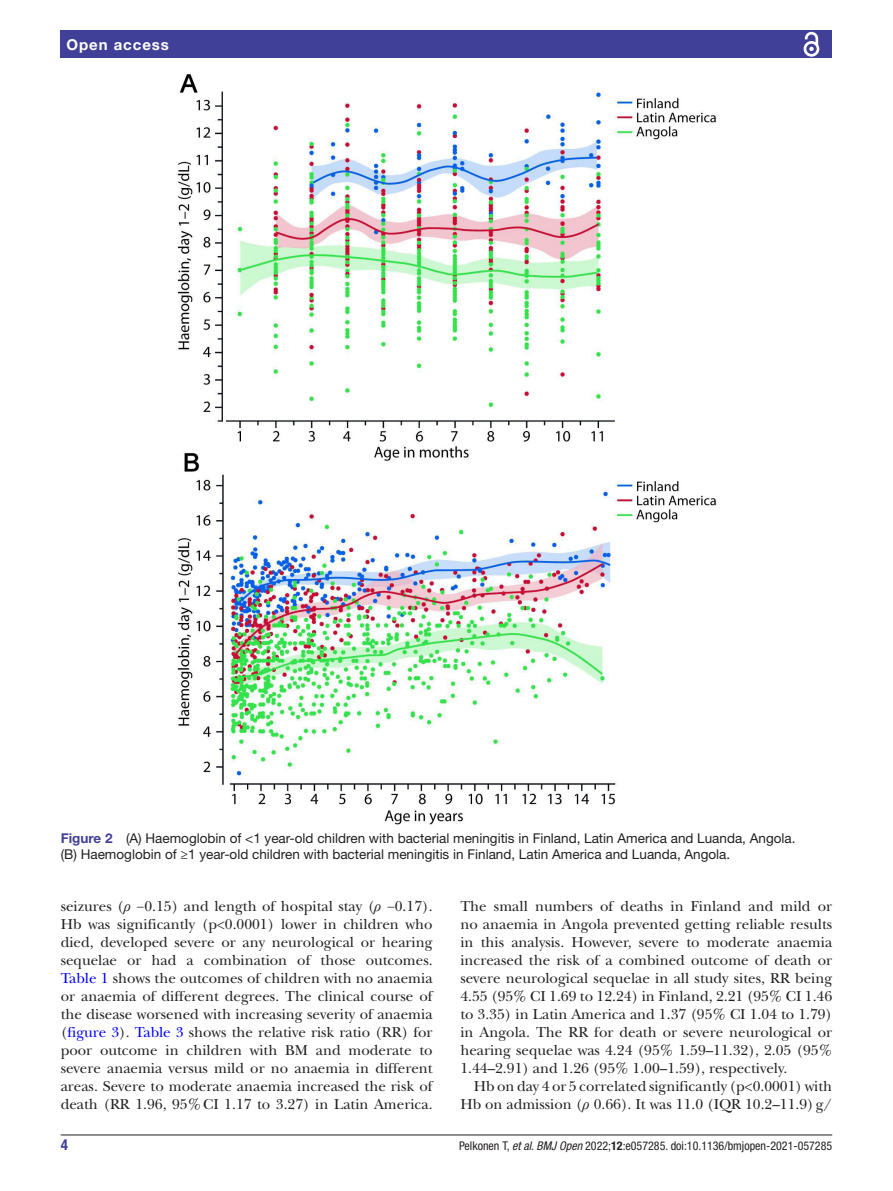
<style>
.page{position:relative;width:893px;height:1191px;background:#fff}
.page>*{position:absolute;margin:0;border:0;box-sizing:border-box;transform-origin:0 0}
.t1{font:15px/18px "New Baskerville";color:#231f20;text-align:justify}
.t2{font:700 15px "Helvetica Neue LT Std";letter-spacing:.065em;color:#fff}
.t3{font:700 condensed 15px "Helvetica Neue LT Std";color:#414099}
.t4{font:13.5px/16.2px "Helvetica Neue LT Std";color:#231f20}
.t5{font:condensed 12px "Helvetica Neue LT Std";color:#231f20}
.s1{font-weight:700;color:#414099}
.s2{font-family:"Times New Roman";font-style:italic}
.s3{color:#00f}
.s4{font-style:italic}
.s5{font-weight:700}
</style>
<div class="page">
<hr style="left:61px;top:1134px;width:771px;height:1px;background:#231f20">
<div style="left:61px;top:31px;width:771px;height:27px;background:#414099"></div>
<svg style="left:803px;top:31px;width:17px;height:26px"></svg>
<img style="left:177px;top:74px;width:539px;height:751px">
<p class="t2" style="left:66px;top:35px;width:104px">Open access</p>
<p class="t4" style="left:61px;top:829px;width:736px"><span class="s1">Figure 2</span> (A) Haemoglobin of &lt;1 year-old children with bacterial meningitis in Finland, Latin America and Luanda, Angola. (B) Haemoglobin of ≥1 year-old children with bacterial meningitis in Finland, Latin America and Luanda, Angola.</p>
<p class="t1" style="left:61px;top:897px;width:373px">seizures (<span class="s2">ρ</span> −0.15) and length of hospital stay (<span class="s2">ρ</span> −0.17).<br>Hb was significantly (p&lt;0.0001) lower in children who died, developed severe or any neurological or hearing sequelae or had a combination of those outcomes.<br><span class="s3">Table 1</span> shows the outcomes of children with no anaemia or anaemia of different degrees. The clinical course of the disease worsened with increasing severity of anaemia (<span class="s3">figure 3</span>). <span class="s3">Table 3</span> shows the relative risk ratio (RR) for poor outcome in children with BM and moderate to severe anaemia versus mild or no anaemia in different areas. Severe to moderate anaemia increased the risk of death (RR 1.96, 95%CI 1.17 to 3.27) in Latin America.</p>
<p class="t1" style="left:460px;top:897px;width:373px">The small numbers of deaths in Finland and mild or no anaemia in Angola prevented getting reliable results in this analysis. However, severe to moderate anaemia increased the risk of a combined outcome of death or severe neurological sequelae in all study sites, RR being 4.55 (95% CI 1.69 to 12.24) in Finland, 2.21 (95% CI 1.46 to 3.35) in Latin America and 1.37 (95% CI 1.04 to 1.79) in Angola. The RR for death or severe neurological or hearing sequelae was 4.24 (95% 1.59–11.32), 2.05 (95% 1.44–2.91) and 1.26 (95% 1.00–1.59), respectively.</p>
<p class="t1" style="left:460px;top:1077px;width:373px;text-align:right">Hb on day 4 or 5 correlated significantly (p&lt;0.0001) with<br>Hb on admission (<span class="s2">ρ</span> 0.66). It was 11.0 (IQR 10.2–11.9)g/</p>
<p class="t3" style="left:61px;top:1135px;width:9px">4</p>
<p class="t5" style="left:459px;top:1138px;width:375px">Pelkonen T, <span class="s4">et al</span>. <span class="s4">BMJ Open</span> 2022;<span class="s5">12</span>:e057285. doi:10.1136/bmjopen-2021-057285</p>
</div>
